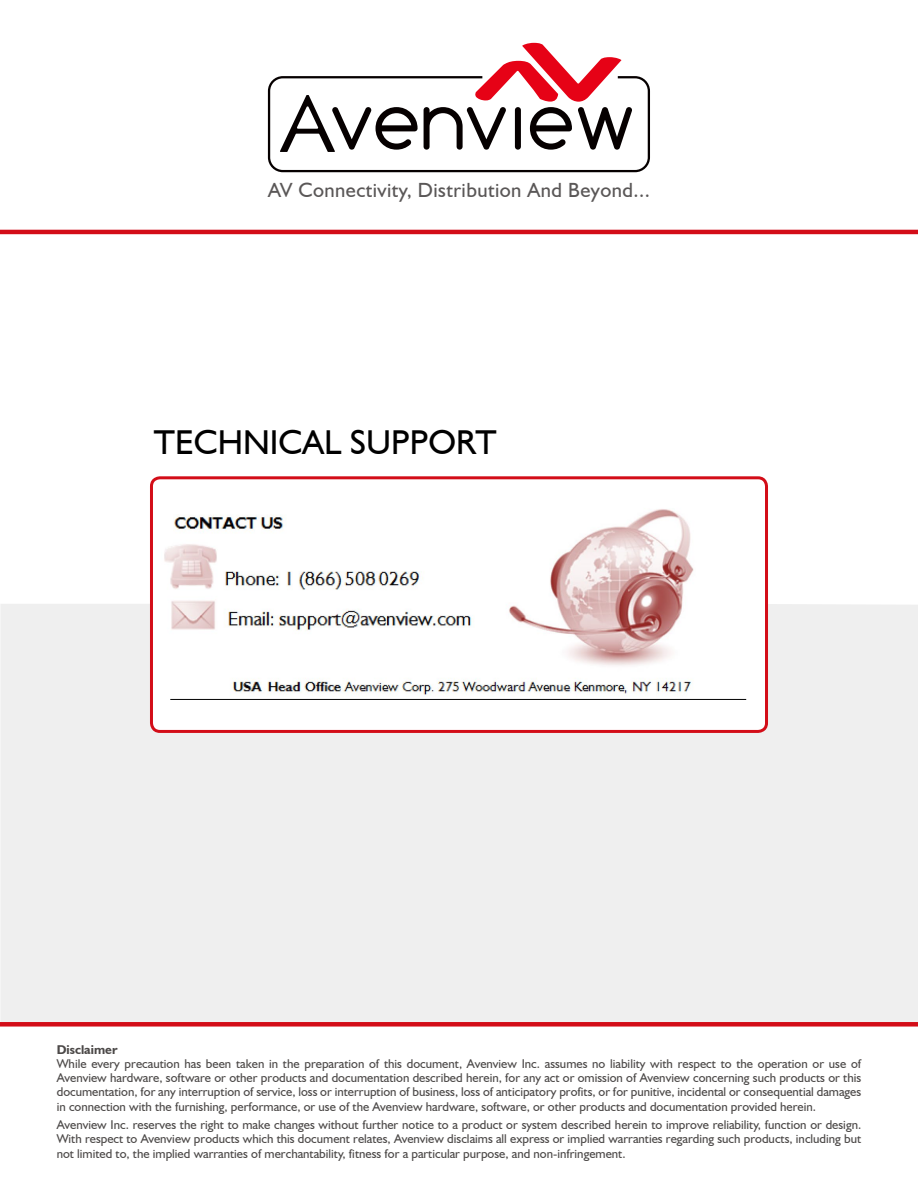
<style>
.page{position:relative;width:918px;height:1188px;background:#fff}
.page>*{position:absolute;margin:0;border:0;box-sizing:border-box;transform-origin:0 0}
.t1{font:34.5px "Humanist 521 BT";color:#000}
.t2{font:20.55px "Humanist 521 BT";letter-spacing:.02em;color:#5a5757}
.t3{font:12.75px/14.2px "Humanist 521 BT";color:#4c4948;text-align:justify}
.t4{font:700 12.75px "Humanist 521 BT";color:#4c4948}
</style>
<div class="page">
<div style="left:1px;top:604px;width:917px;height:418px;background:#efefef"></div>
<hr style="left:0;top:230px;width:918px;height:4px;background:#d30d18">
<svg style="left:268px;top:43px;width:382px;height:129px"></svg>
<div style="left:151px;top:478px;width:616px;height:253px;background:#fff;border-radius:9px"></div>
<div style="left:150px;top:476px;width:618px;height:257px;border:3px solid #d30d18;border-radius:9px"></div>
<img style="left:164px;top:509px;width:530px;height:187px">
<hr style="left:170px;top:699px;width:576px;height:1px;background:#000">
<div style="left:0;top:1022px;width:918px;height:5px;background:#d30d18"></div>
<h2 class="t2" style="left:268px;top:177px;width:383px">AV Connectivity, Distribution And Beyond...</h2>
<h1 class="t1" style="left:154px;top:421px;width:235px">TECHNICAL SUPPOR</h1>
<h1 class="t1" style="left:476px;top:421px;width:23px">T</h1>
<p class="t4" style="left:57px;top:1041px;width:62px">Disclaimer</p>
<p class="t3" style="left:57px;top:1056px;width:806px">While every precaution has been taken in the preparation of this document, Avenview Inc. assumes no liability with respect to the operation or use of Avenview hardware, software or other products and documentation described herein, for any act or omission of Avenview concerning such products or this documentation, for any interruption of service, loss or interruption of business, loss of anticipatory profits, or for punitive, incidental or consequential damages in connection with the furnishing, performance, or use of the Avenview hardware, software, or other products and documentation provided herein.</p>
<p class="t3" style="left:57px;top:1117px;width:806px">Avenview Inc. reserves the right to make changes without further notice to a product or system described herein to improve reliability, function or design.<br>With respect to Avenview products which this document relates, Avenview disclaims all express or implied warranties regarding such products, including but not limited to, the implied warranties of merchantability, fitness for a particular purpose, and non-infringement.</p>
</div>
